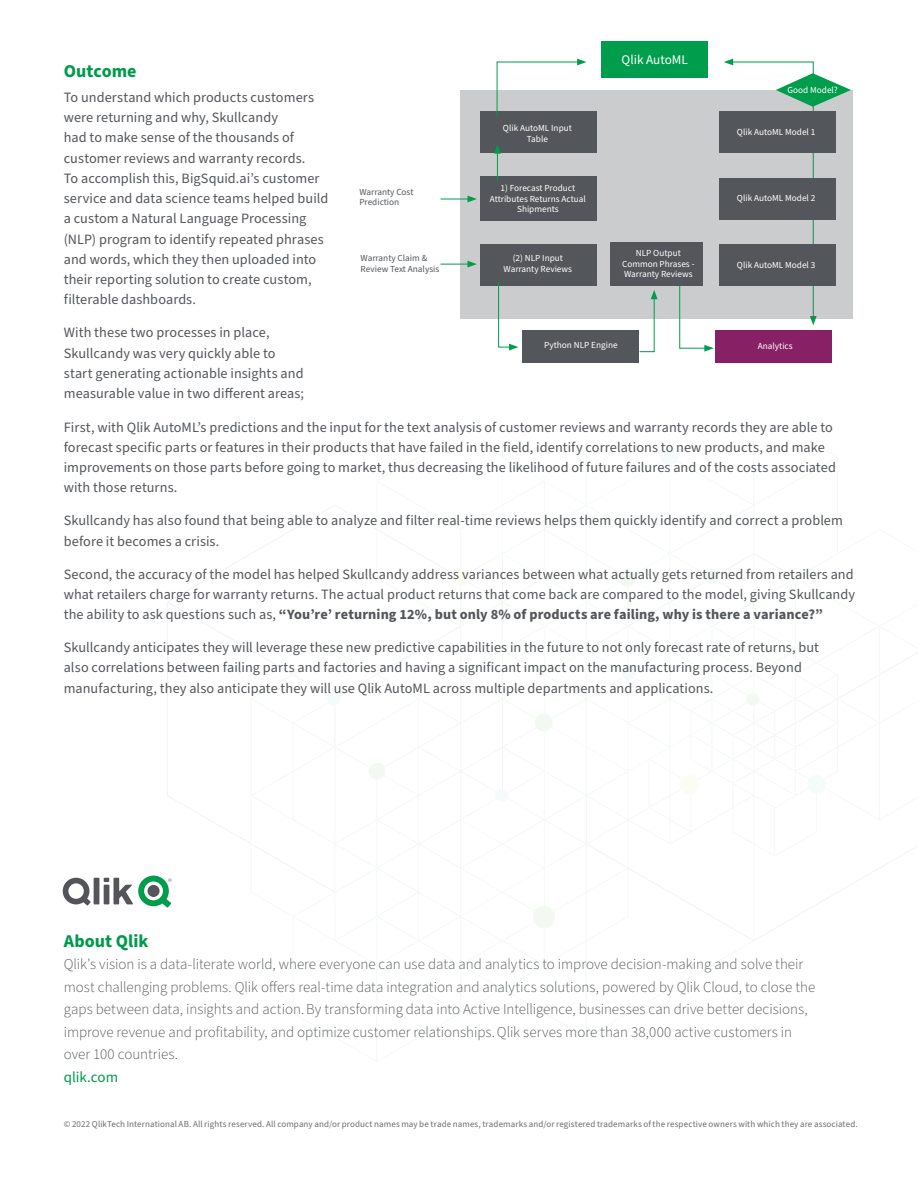
<style>
.page{position:relative;width:918px;height:1188px;background:#fff}
.page>*{position:absolute;margin:0;border:0;box-sizing:border-box;transform-origin:0 0}
.About_-_text_Subhead{font:700 18px "Source Sans Pro";color:#009a4c}
.Body_copy{font:700 18px "Source Sans Pro";color:#009a4c}
.t1{font:300 15px/22.5px "Source Sans Pro";color:#53565a}
.About_-_qlik_com{font:15px "Source Sans Pro";letter-spacing:-.005em;color:#009a4c}
.Body_copy-2{font:14.25px/20.2px "Source Sans Pro";letter-spacing:.005em;color:#53565a}
.t2{font:13.2px "Source Sans Pro";color:#fff}
.t3{font:9.3px/10.5px "Source Sans Pro";color:#fff;text-align:center}
.t4{font:9.3px/10.5px "Source Sans Pro";color:#53565a}
.Trademark{font:9px "Source Sans Pro";letter-spacing:.01em;color:#6c6d70}
.s1{font-weight:700}
</style>
<div class="page">
<svg style="left:251px;top:441px;width:667px;height:619px"></svg>
<div style="left:460px;top:90px;width:393px;height:229px;background:#cbcccd"></div>
<div style="left:480px;top:111px;width:116px;height:42px;background:#53565a"></div>
<div style="left:719px;top:111px;width:116px;height:42px;background:#53565a"></div>
<div style="left:719px;top:178px;width:116px;height:41px;background:#53565a"></div>
<div style="left:719px;top:245px;width:116px;height:41px;background:#53565a"></div>
<div style="left:480px;top:177px;width:116px;height:44px;background:#53565a"></div>
<div style="left:480px;top:245px;width:116px;height:41px;background:#53565a"></div>
<div style="left:523px;top:330px;width:116px;height:33px;background:#53565a"></div>
<div style="left:715px;top:330px;width:116px;height:33px;background:#872065"></div>
<div style="left:610px;top:242px;width:92px;height:44px;background:#53565a"></div>
<div style="left:601px;top:41px;width:107px;height:37px;background:#009d4c"></div>
<svg style="left:724px;top:59px;width:127px;height:266px"></svg>
<hr style="left:497px;top:151px;width:1px;height:30px;background:#009d4c">
<svg style="left:494px;top:144px;width:7px;height:10px"></svg>
<svg style="left:498px;top:282px;width:20px;height:68px"></svg>
<svg style="left:496px;top:59px;width:90px;height:58px"></svg>
<svg style="left:441px;top:196px;width:36px;height:6px"></svg>
<svg style="left:441px;top:261px;width:36px;height:7px"></svg>
<svg style="left:639px;top:290px;width:19px;height:62px"></svg>
<svg style="left:679px;top:285px;width:35px;height:67px"></svg>
<svg style="left:63px;top:876px;width:109px;height:32px"></svg>
<p class="t2" style="left:622px;top:51px;width:68px">Qlik AutoML</p>
<p class="Body_copy" style="left:64px;top:59px;width:74px">Outcome</p>
<p class="Body_copy-2" style="left:64px;top:87px;width:266px">To understand which products customers were returning and why, Skullcandy<br>had to make sense of the thousands of customer reviews and warranty records.<br>To accomplish this, BigSquid.ai’s customer service and data science teams helped build a custom a Natural Language Processing (NLP) program to identify repeated phrases and words, which they then uploaded into their reporting solution to create custom, filterable dashboards.</p>
<p class="Body_copy-2" style="left:64px;top:323px;width:242px">With these two processes in place, Skullcandy was very quickly able to start generating actionable insights and measurable value in two different areas;</p>
<p class="Body_copy-2" style="left:64px;top:417px;width:774px">First, with Qlik AutoML’s predictions and the input for the text analysis of customer reviews and warranty records they are able to forecast specific parts or features in their products that have failed in the field, identify correlations to new products, and make improvements on those parts before going to market, thus decreasing the likelihood of future failures and of the costs associated with those returns.</p>
<p class="Body_copy-2" style="left:64px;top:511px;width:781px">Skullcandy has also found that being able to analyze and filter real-time reviews helps them quickly identify and correct a problem before it becomes a crisis.</p>
<p class="Body_copy-2" style="left:64px;top:564px;width:793px;text-align:justify">Second, the accuracy of the model has helped Skullcandy address variances between what actually gets returned from retailers and what retailers charge for warranty returns. The actual product returns that come back are compared to the model, giving Skullcandy the ability to ask questions such as, <span class="s1">“You’re’ returning 12%, but only 8% of products are failing, why is there a variance?”</span></p>
<p class="Body_copy-2" style="left:64px;top:638px;width:757px">Skullcandy anticipates they will leverage these new predictive capabilities in the future to not only forecast rate of returns, but also correlations between failing parts and factories and having a significant impact on the manufacturing process. Beyond manufacturing, they also anticipate they will use Qlik AutoML across multiple departments and applications.</p>
<p class="t3" style="left:787px;top:85px;width:52px">Good Model?</p>
<p class="t3" style="left:503px;top:123px;width:71px">Qlik AutoML Input<br>Table</p>
<p class="t3" style="left:737px;top:127px;width:80px">Qlik AutoML Model 1</p>
<p class="t3" style="left:490px;top:183px;width:98px">1) Forecast Product<br>Attributes Returns Actual<br>Shipments</p>
<p class="t4" style="left:359px;top:187px;width:56px">Warranty Cost<br>Prediction</p>
<p class="t3" style="left:737px;top:193px;width:80px">Qlik AutoML Model 2</p>
<p class="t3" style="left:622px;top:248px;width:74px">NLP Output<br>Common Phrases -<br>Warranty Reviews</p>
<p class="t3" style="left:504px;top:253px;width:70px">(2) NLP Input<br>Warranty Reviews</p>
<p class="t4" style="left:361px;top:253px;width:80px">Warranty Claim &amp;<br>Review Text Analysis</p>
<p class="t3" style="left:737px;top:260px;width:80px">Qlik AutoML Model 3</p>
<p class="t3" style="left:544px;top:340px;width:75px">Python NLP Engine</p>
<p class="t3" style="left:758px;top:341px;width:36px">Analytics</p>
<p class="About_-_text_Subhead" style="left:64px;top:929px;width:86px">About Qlik</p>
<p class="t1" style="left:64px;top:954px;width:753px">Qlik’s vision is a data-literate world, where everyone can use data and analytics to improve decision-making and solve their most challenging problems. Qlik offers real-time data integration and analytics solutions, powered by Qlik Cloud, to close the gaps between data, insights and action. By transforming data into Active Intelligence, businesses can drive better decisions, improve revenue and profitability, and optimize customer relationships. Qlik serves more than 38,000 active customers in over 100 countries.</p>
<p class="About_-_qlik_com" style="left:64px;top:1067px;width:56px">qlik.com</p>
<p class="Trademark" style="left:64px;top:1118px;width:795px">© 2022 QlikTech International AB. All rights reserved. All company and/or product names may be trade names, trademarks and/or registered trademarks of the respective owners with which they are associated.</p>
</div>
